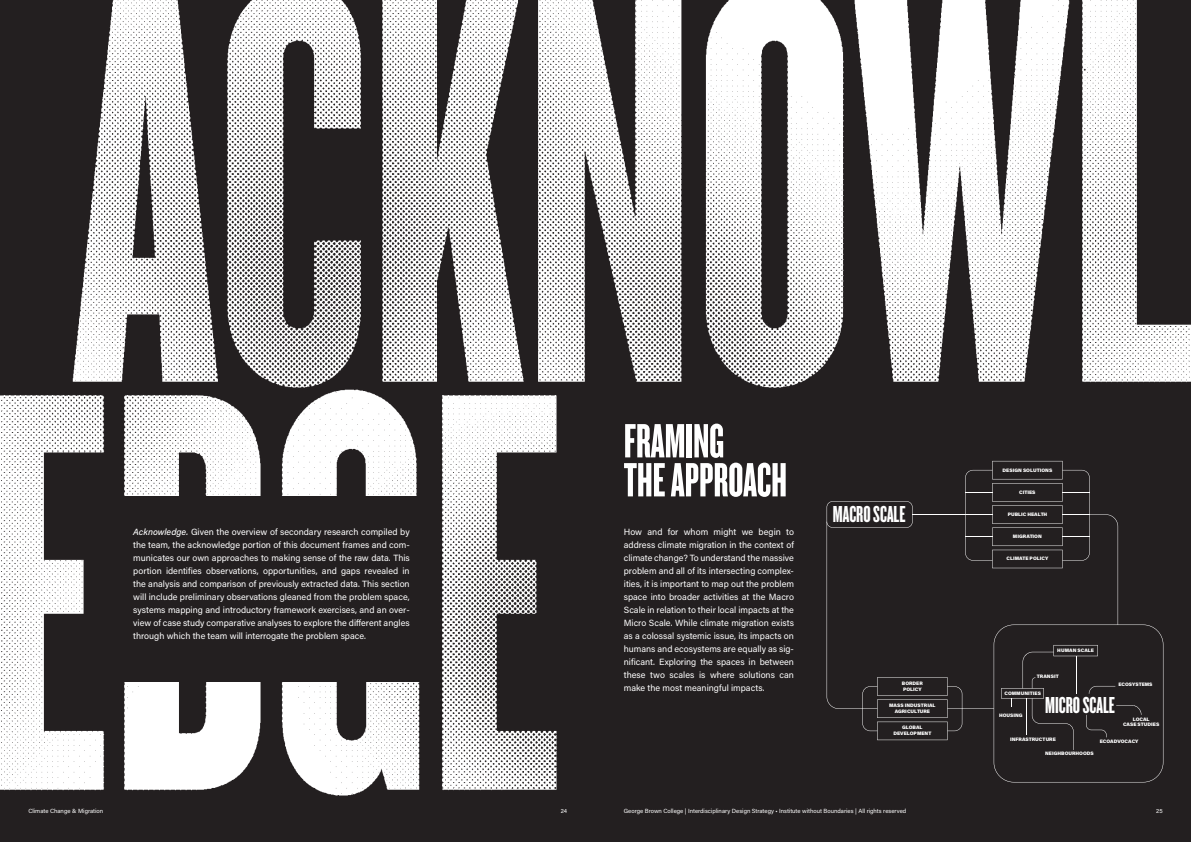
<style>
.page{position:relative;width:1191px;height:842px;background:#231f20}
.page>*{position:absolute;margin:0;border:0;box-sizing:border-box;transform-origin:0 0}
.t1{font:50px/39px "Knockout HTF67 Full Bantamwt";color:#fff}
.t2{font:24px "Knockout HTF67 Full Bantamwt";color:#fff}
.t3{font:9px/13px "Acumin Pro";color:#fff;text-align:justify}
.t4{font:6px "Acumin Pro";color:#fff}
.t5{font:900 4.9px/5.9px "Acumin Pro";color:#fff;text-align:center}
.s1{font-weight:500;font-style:italic}
</style>
<div class="page">
<img style="left:72px;top:0;width:1119px;height:388px">
<img style="left:0;top:380px;width:567px;height:416px">
<svg style="left:826px;top:461px;width:337px;height:321px"></svg>
<div style="left:120px;top:496px;width:302px;height:186px;background:#231f20"></div>
<p class="t3" style="left:133px;top:525px;width:278px"><span class="s1">Acknowledge.</span> Given the overview of secondary research compiled by the team, the acknowledge portion of this document frames and com&shy;municates our own approaches to making sense of the raw data. This portion identifies observations, opportunities, and gaps revealed in the analysis and comparison of previously extracted data. This section will include preliminary observations gleaned from the problem space, systems mapping and introductory framework exercises, and an over&shy;view of case study comparative analyses to explore the different angles through which the team will interrogate the problem space.</p>
<h1 class="t1" style="left:624px;top:422px;width:165px">FRAMING<br>THE APPROACH</h1>
<p class="t3" style="left:624px;top:525px;width:172px">How and for whom might we begin to address climate migration in the context of climate change? To understand the massive problem and all of its intersecting complex&shy;ities, it is important to map out the problem space into broader activities at the Macro Scale in relation to their local impacts at the Micro Scale. While climate migration exists as a colossal systemic issue, its impacts on humans and ecosystems are equally as sig&shy;nificant. Exploring the spaces in between these two scales is where solutions can make the most meaningful impacts.</p>
<h2 class="t2" style="left:832px;top:502px;width:74px">MACRO SCALE</h2>
<p class="t5" style="left:902px;top:680px;width:22px;text-align:left">BORDER<br>POLICY</p>
<p class="t5" style="left:889px;top:702px;width:48px">MASS INDUSTRIAL<br>AGRICULTURE</p>
<p class="t5" style="left:893px;top:724px;width:40px">GLOBAL<br>DEVELOPMENT</p>
<p class="t5" style="left:1002px;top:467px;width:51px">DESIGN SOLUTIONS</p>
<p class="t5" style="left:1019px;top:489px;width:18px">CITIES</p>
<p class="t5" style="left:1007px;top:511px;width:41px">PUBLIC HEALTH</p>
<p class="t5" style="left:1013px;top:533px;width:30px">MIGRATION</p>
<p class="t5" style="left:1006px;top:555px;width:43px">CLIMATE POLICY</p>
<p class="t5" style="left:1057px;top:647px;width:38px">HUMAN SCALE</p>
<p class="t5" style="left:1037px;top:673px;width:23px">TRANSIT</p>
<p class="t5" style="left:1118px;top:681px;width:36px">ECOSYSTEMS</p>
<p class="t5" style="left:1004px;top:690px;width:38px">COMMUNITIES</p>
<h2 class="t2" style="left:1045px;top:693px;width:71px">MICRO SCALE</h2>
<p class="t5" style="left:1099px;top:738px;width:40px">ECOADVOCACY</p>
<p class="t5" style="left:999px;top:712px;width:25px">HOUSING</p>
<p class="t5" style="left:1010px;top:736px;width:47px">INFRASTRUCTURE</p>
<p class="t5" style="left:1045px;top:750px;width:50px">NEIGHBOURHOODS</p>
<p class="t5" style="left:1123px;top:716px;width:38px">LOCAL<br>CASE STUDIES</p>
<p class="t4" style="left:28px;top:807px;width:76px">Climate Change &amp; Migration</p>
<p class="t4" style="left:561px;top:807px;width:8px">24</p>
<p class="t4" style="left:624px;top:807px;width:284px">George Brown College | Interdisciplinary Design Strategy • Institute without Boundaries | All rights reserved</p>
<p class="t4" style="left:1156px;top:807px;width:8px">25</p>
</div>
